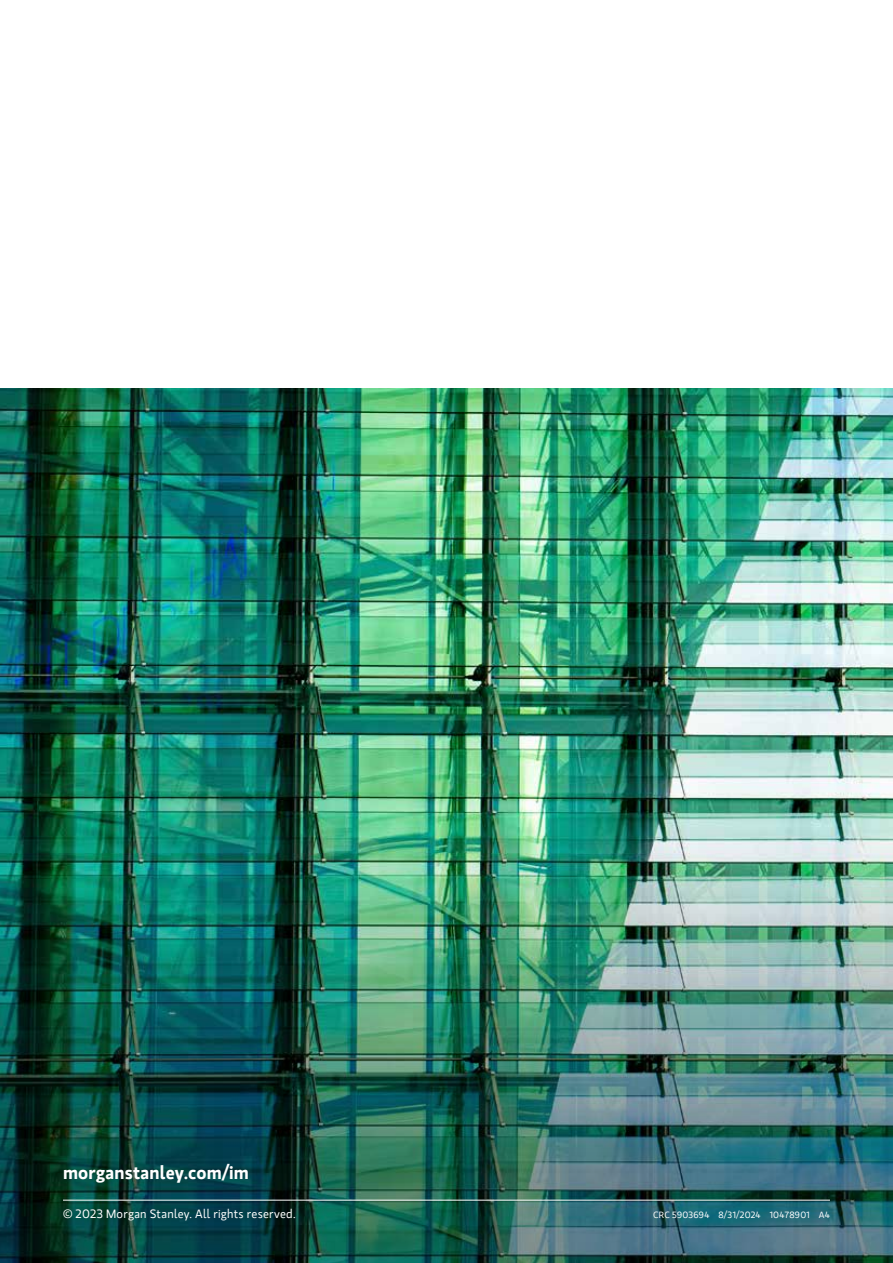
<style>
.page{position:relative;width:893px;height:1263px;background:#fff}
.page>*{position:absolute;margin:0;border:0;box-sizing:border-box;transform-origin:0 0}
.t1{font:700 18px "MS Gloriola II Std";letter-spacing:.01em;color:#fff}
.t2{font:12px "MS Gloriola II Std";letter-spacing:.02em;color:#fff}
.t3{font:9px "MS Gloriola II Std";letter-spacing:.035em;color:#fff}
</style>
<div class="page">
<img style="left:0;top:388px;width:893px;height:437px">
<img style="left:0;top:825px;width:893px;height:438px">
<hr style="left:63px;top:1200px;width:767px;height:1px;background:#fff">
<h1 class="t1" style="left:63px;top:1160px;width:187px">morganstanley.com/im</h1>
<p class="t2" style="left:63px;top:1206px;width:234px">© 2023 Morgan Stanley. All rights reserved.</p>
<p class="t3" style="left:653px;top:1209px;width:178px">CRC 5903694 8/31/2024 10478901 A4</p>
</div>
